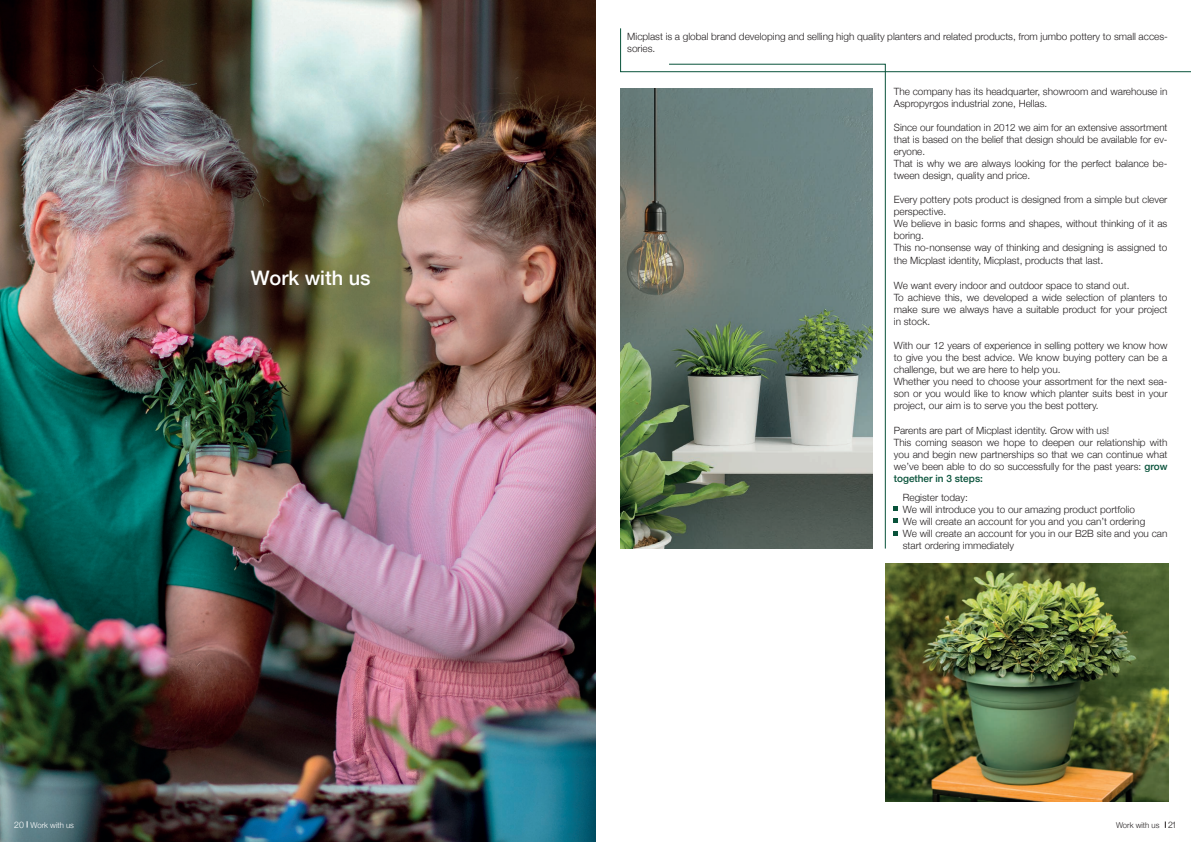
<style>
.page{position:relative;width:1191px;height:842px;background:#fff}
.page>*{position:absolute;margin:0;border:0;box-sizing:border-box;transform-origin:0 0}
.t1{font:500 20px "Helvetica Neue";color:#fff}
.t2{font:300 10px/12px "Helvetica Neue";color:#231f20}
.t3{font:300 9px "Helvetica Neue";color:#fff}
.t4{font:300 9px "Helvetica Neue";color:#231f20}
.t5{font:300 8px "Helvetica Neue";color:#fff}
.t6{font:300 8px "Helvetica Neue";color:#231f20}
.s1{font-size:11px}
.s2{font-weight:500;color:#08523a}
</style>
<div class="page">
<img style="left:0;top:0;width:595px;height:842px">
<svg style="left:620px;top:28px;width:571px;height:44px"></svg>
<svg style="left:668px;top:63px;width:218px;height:486px"></svg>
<img style="left:620px;top:89px;width:252px;height:460px">
<svg style="left:893px;top:506px;width:5px;height:5px"></svg>
<svg style="left:893px;top:518px;width:5px;height:5px"></svg>
<svg style="left:893px;top:531px;width:5px;height:5px"></svg>
<img style="left:885px;top:563px;width:283px;height:238px">
<p class="t1" style="left:251px;top:262px;width:121px">Work with us</p>
<p class="t2" style="left:627px;top:30px;width:542px">Micplast is a global brand developing and selling high quality planters and related products, from jumbo pottery to small acces&shy;sories.</p>
<p class="t2" style="left:893px;top:85px;width:275px">The company has its headquarter, showroom and warehouse in<br>Aspropyrgos industrial zone, Hellas.</p>
<p class="t2" style="left:893px;top:121px;width:275px;text-align:justify">Since our foundation in 2012 we aim for an extensive assortment that is based on the belief that design should be available for ev&shy;eryone.</p>
<p class="t2" style="left:893px;top:157px;width:275px">That is why we are always looking for the perfect balance be&shy;tween design, quality and price.</p>
<p class="t2" style="left:893px;top:193px;width:275px">Every pottery pots product is designed from a simple but clever perspective.</p>
<p class="t2" style="left:893px;top:217px;width:275px">We believe in basic forms and shapes, without thinking of it as boring.</p>
<p class="t2" style="left:893px;top:241px;width:275px;line-height:13px">This no-nonsense way of thinking and designing is assigned to the Micplast identity, Micplast, products that last<span class="s1">.</span></p>
<p class="t2" style="left:893px;top:279px;width:237px">We want every indoor and outdoor space to stand out.</p>
<p class="t2" style="left:893px;top:291px;width:275px;text-align:justify">To achieve this, we developed a wide selection of planters to make sure we always have a suitable product for your project in stock.</p>
<p class="t2" style="left:893px;top:339px;width:275px;text-align:justify">With our 12 years of experience in selling pottery we know how to give you the best advice. We know buying pottery can be a challenge, but we are here to help you.</p>
<p class="t2" style="left:893px;top:375px;width:275px;text-align:justify">Whether you need to choose your assortment for the next sea&shy;son or you would like to know which planter suits best in your project, our aim is to serve you the best pottery.</p>
<p class="t2" style="left:893px;top:423px;width:217px">Parents are part of Micplast identity. Grow with us!</p>
<p class="t2" style="left:893px;top:435px;width:275px;text-align:justify">This coming season we hope to deepen our relationship with you and begin new partnerships so that we can continue what we’ve been able to do so successfully for the past years: <span class="s2">grow together in 3 steps:</span></p>
<p class="t2" style="left:902px;top:490px;width:67px">Register today:</p>
<p class="t2" style="left:902px;top:502px;width:234px">We will introduce you to our amazing product portfolio</p>
<p class="t2" style="left:902px;top:514px;width:244px">We will create an account for you and you can’t ordering</p>
<p class="t2" style="left:902px;top:526px;width:266px">We will create an account for you in our B2B site and you can</p>
<p class="t2" style="left:902px;top:538px;width:113px">start ordering immediately</p>
<p class="t3" style="left:14px;top:817px;width:11px">20</p>
<p class="t5" style="left:31px;top:818px;width:45px">Work with us</p>
<p class="t6" style="left:1116px;top:818px;width:45px">Work with us</p>
<p class="t4" style="left:1168px;top:817px;width:10px">21</p>
</div>
